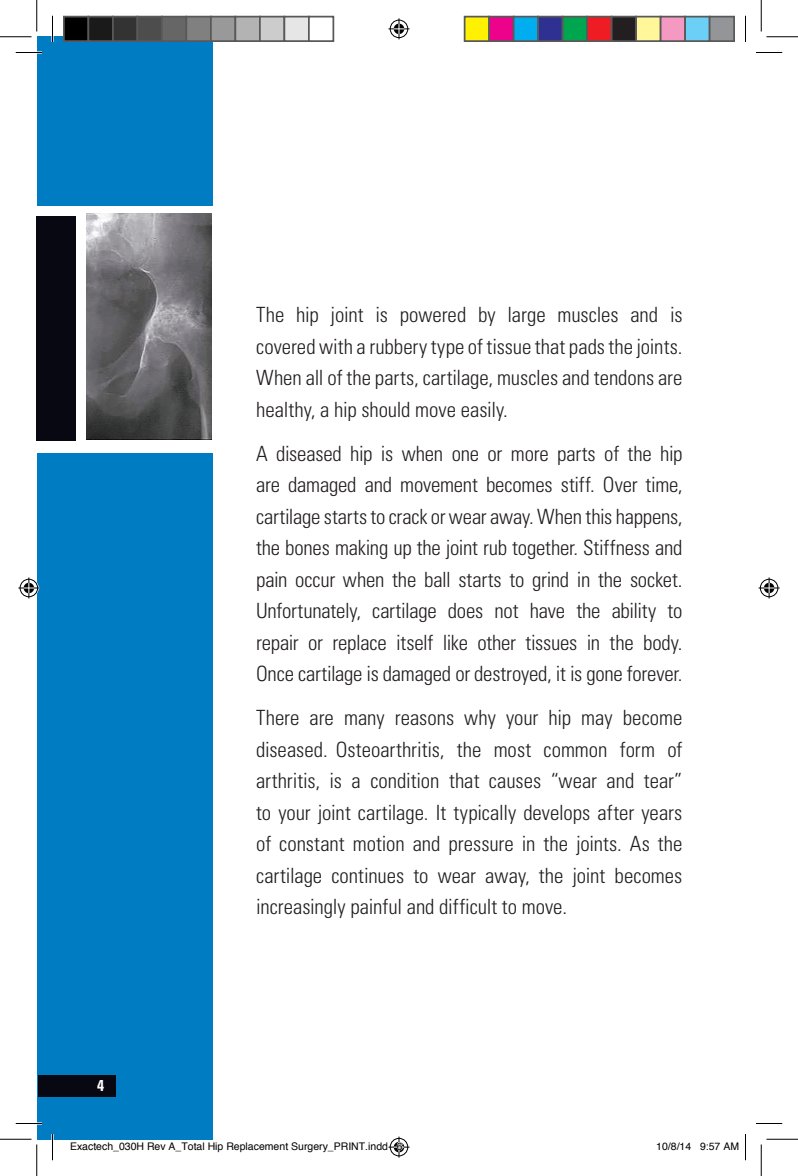
<style>
.page{position:relative;width:798px;height:1176px;background:#fff}
.page>*{position:absolute;margin:0;border:0;box-sizing:border-box;transform-origin:0 0}
.Body_Copy{font:300 condensed 21px/31.5px "Univers LT Std";letter-spacing:-.005em;color:#231f20;text-align:justify}
.Body_Copy-2{font:700 condensed 15.75px "Univers LT Std";color:#fff}
.t1{font:10.5px "Helvetica";color:#000}
</style>
<div class="page">
<div style="left:37px;top:216px;width:39px;height:225px;background:#080813"></div>
<div style="left:37px;top:453px;width:176px;height:686px;background:#007cc2"></div>
<img style="left:87px;top:214px;width:124px;height:225px">
<div style="left:37px;top:37px;width:176px;height:169px;background:#007cc2"></div>
<div style="left:38px;top:1075px;width:78px;height:22px;background:#080813"></div>
<hr style="left:16px;top:51px;width:26px;height:3px;background:#fff">
<hr style="left:16px;top:1122px;width:26px;height:3px;background:#fff">
<hr style="left:51px;top:16px;width:3px;height:26px;background:#fff">
<hr style="left:51px;top:1134px;width:3px;height:26px;background:#fff">
<svg style="left:16px;top:52px;width:26px;height:1px"></svg>
<svg style="left:756px;top:52px;width:26px;height:1px"></svg>
<svg style="left:16px;top:1123px;width:26px;height:1px"></svg>
<svg style="left:756px;top:1123px;width:26px;height:1px"></svg>
<svg style="left:52px;top:16px;width:1px;height:26px"></svg>
<svg style="left:52px;top:1134px;width:1px;height:26px"></svg>
<svg style="left:745px;top:16px;width:1px;height:26px"></svg>
<svg style="left:745px;top:1134px;width:1px;height:26px"></svg>
<hr style="left:0;top:36px;width:32px;height:1px;background:#000">
<hr style="left:766px;top:36px;width:32px;height:1px;background:#000">
<hr style="left:0;top:1139px;width:32px;height:1px;background:#000">
<hr style="left:766px;top:1139px;width:32px;height:1px;background:#000">
<hr style="left:36px;top:0;width:1px;height:32px;background:#000">
<hr style="left:36px;top:1144px;width:1px;height:32px;background:#000">
<hr style="left:761px;top:0;width:1px;height:32px;background:#000">
<hr style="left:761px;top:1144px;width:1px;height:32px;background:#000">
<svg style="left:388px;top:18px;width:22px;height:21px"></svg>
<svg style="left:18px;top:578px;width:21px;height:20px"></svg>
<svg style="left:759px;top:578px;width:21px;height:20px"></svg>
<div style="left:64px;top:17px;width:24px;height:24px;background:#000"></div>
<div style="left:63px;top:16px;width:26px;height:26px;border:2px solid #595959"></div>
<div style="left:88px;top:17px;width:25px;height:24px;background:#1a1a1a"></div>
<div style="left:88px;top:16px;width:26px;height:26px;border:2px solid #595959"></div>
<div style="left:113px;top:17px;width:24px;height:24px;background:#333"></div>
<div style="left:112px;top:16px;width:26px;height:26px;border:2px solid #595959"></div>
<div style="left:137px;top:17px;width:25px;height:24px;background:#4d4d4d"></div>
<div style="left:136px;top:16px;width:27px;height:26px;border:2px solid #595959"></div>
<div style="left:162px;top:17px;width:24px;height:24px;background:#666"></div>
<div style="left:161px;top:16px;width:26px;height:26px;border:2px solid #595959"></div>
<div style="left:186px;top:17px;width:25px;height:24px;background:#808080"></div>
<div style="left:186px;top:16px;width:26px;height:26px;border:2px solid #595959"></div>
<div style="left:211px;top:17px;width:24px;height:24px;background:#999"></div>
<div style="left:210px;top:16px;width:26px;height:26px;border:2px solid #595959"></div>
<div style="left:235px;top:17px;width:25px;height:24px;background:#b3b3b3"></div>
<div style="left:234px;top:16px;width:27px;height:26px;border:2px solid #595959"></div>
<div style="left:260px;top:17px;width:24px;height:24px;background:#ccc"></div>
<div style="left:259px;top:16px;width:26px;height:26px;border:2px solid #595959"></div>
<div style="left:284px;top:17px;width:25px;height:24px;background:#e6e6e6"></div>
<div style="left:284px;top:16px;width:26px;height:26px;border:2px solid #595959"></div>
<div style="left:308px;top:16px;width:26px;height:26px;border:2px solid #595959"></div>
<div style="left:465px;top:17px;width:24px;height:24px;background:#fff101"></div>
<div style="left:464px;top:16px;width:26px;height:26px;border:2px solid #595959"></div>
<div style="left:489px;top:17px;width:25px;height:24px;background:#ed028c"></div>
<div style="left:488px;top:16px;width:26px;height:26px;border:2px solid #595959"></div>
<div style="left:514px;top:17px;width:24px;height:24px;background:#00aeef"></div>
<div style="left:513px;top:16px;width:26px;height:26px;border:2px solid #595959"></div>
<div style="left:538px;top:17px;width:25px;height:24px;background:#2e3092"></div>
<div style="left:537px;top:16px;width:27px;height:26px;border:2px solid #595959"></div>
<div style="left:563px;top:17px;width:24px;height:24px;background:#00a54f"></div>
<div style="left:562px;top:16px;width:26px;height:26px;border:2px solid #595959"></div>
<div style="left:587px;top:17px;width:25px;height:24px;background:#ee1d23"></div>
<div style="left:586px;top:16px;width:26px;height:26px;border:2px solid #595959"></div>
<div style="left:612px;top:17px;width:24px;height:24px;background:#231f20"></div>
<div style="left:611px;top:16px;width:26px;height:26px;border:2px solid #595959"></div>
<div style="left:636px;top:17px;width:25px;height:24px;background:#fff79a"></div>
<div style="left:635px;top:16px;width:27px;height:26px;border:2px solid #595959"></div>
<div style="left:661px;top:17px;width:24px;height:24px;background:#f499c2"></div>
<div style="left:660px;top:16px;width:26px;height:26px;border:2px solid #595959"></div>
<div style="left:685px;top:17px;width:25px;height:24px;background:#6bcff6"></div>
<div style="left:684px;top:16px;width:26px;height:26px;border:2px solid #595959"></div>
<div style="left:710px;top:17px;width:24px;height:24px;background:#939598"></div>
<div style="left:709px;top:16px;width:26px;height:26px;border:2px solid #595959"></div>
<svg style="left:70px;top:1137px;width:340px;height:21px"></svg>
<p class="Body_Copy-2" style="left:97px;top:1076px;width:8px">4</p>
<p class="Body_Copy" style="left:256px;top:299px;width:428px">The hip joint is powered by large muscles and is covered with a rubbery type of tissue that pads the joints.<br>When all of the parts, cartilage, muscles and tendons are healthy, a hip should move easily.</p>
<p class="Body_Copy" style="left:256px;top:438px;width:428px">A diseased hip is when one or more parts of the hip are damaged and movement becomes stiff. Over time, cartilage starts to crack or wear away. When this happens, the bones making up the joint rub together. Stiffness and pain occur when the ball starts to grind in the socket.<br>Unfortunately, cartilage does not have the ability to repair or replace itself like other tissues in the body.<br>Once cartilage is damaged or destroyed, it is gone forever.</p>
<p class="Body_Copy" style="left:256px;top:702px;width:428px">There are many reasons why your hip may become diseased. Osteoarthritis, the most common form of arthritis, is a condition that causes “wear and tear” to your joint cartilage. It typically develops after years of constant motion and pressure in the joints. As the cartilage continues to wear away, the joint becomes increasingly painful and difficult to move.</p>
<p class="t1" style="left:70px;top:1138px;width:334px">Exactech_030H Rev A_Total Hip Replacement Surgery_PRINT.indd 6</p>
<p class="t1" style="left:656px;top:1138px;width:84px">10/8/14 9:57 AM</p>
</div>
